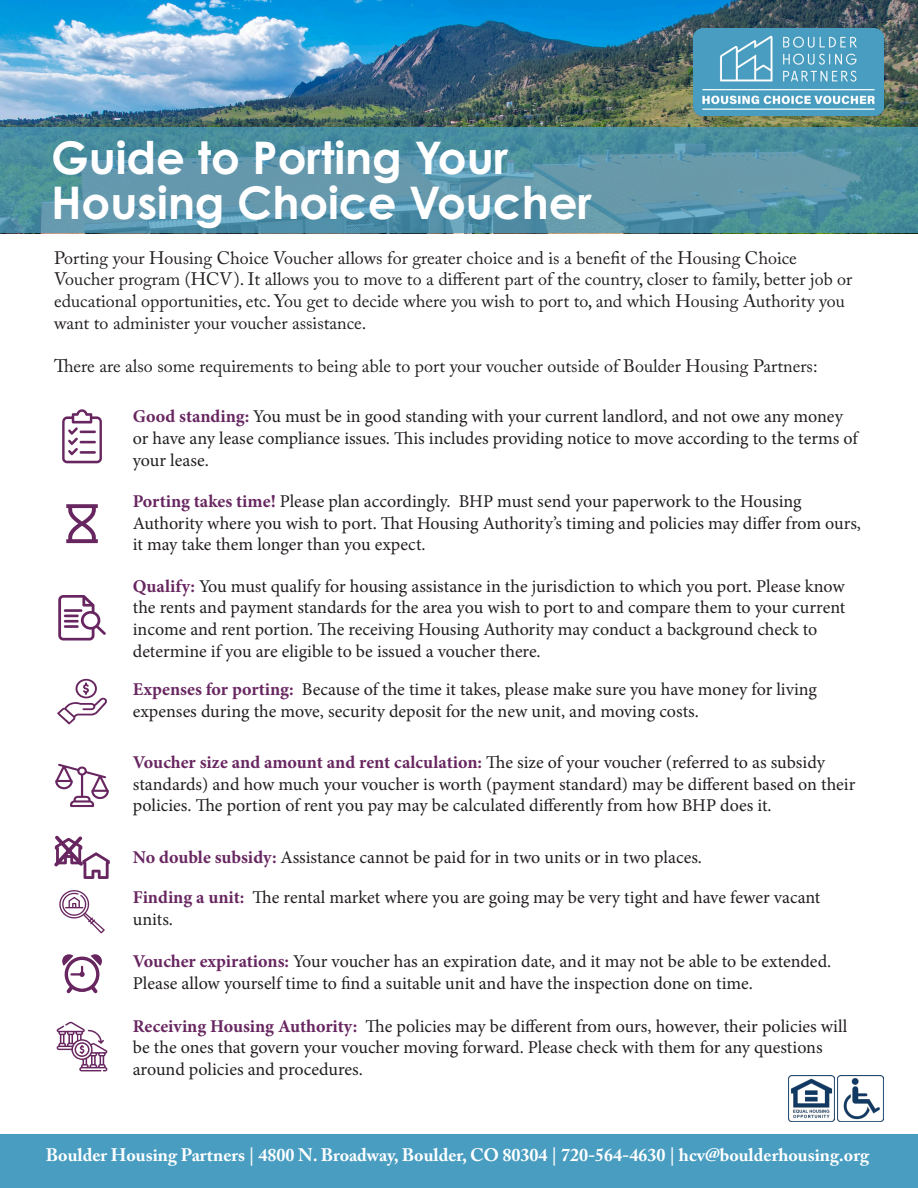
<style>
.page{position:relative;width:918px;height:1188px;background:#fff}
.page>*{position:absolute;margin:0;border:0;box-sizing:border-box;transform-origin:0 0}
.t1{font:700 45px "Century Gothic Pro";color:#fff}
.t2{font:18px/21.6px "Minion Pro";letter-spacing:-.005em;color:#231f20}
.t3{font:18px/21.6px "Adobe Caslon Pro";color:#231f20}
.t4{font:700 18px "Adobe Caslon Pro";color:#fff}
.s1{font-weight:700;color:#682660}
</style>
<div class="page">
<img style="left:0;top:0;width:918px;height:128px">
<svg style="left:0;top:128px;width:918px;height:105px;background:#5593a5"></svg>
<img style="left:694px;top:28px;width:189px;height:88px">
<img style="left:838px;top:1076px;width:45px;height:45px">
<img style="left:789px;top:1076px;width:45px;height:45px">
<div style="left:0;top:1134px;width:918px;height:54px;background:#489dc0"></div>
<svg style="left:62px;top:954px;width:40px;height:39px"></svg>
<svg style="left:62px;top:409px;width:40px;height:54px"></svg>
<svg style="left:55px;top:764px;width:54px;height:43px"></svg>
<svg style="left:59px;top:890px;width:46px;height:43px"></svg>
<svg style="left:57px;top:1022px;width:51px;height:49px"></svg>
<svg style="left:57px;top:679px;width:50px;height:45px"></svg>
<svg style="left:54px;top:835px;width:56px;height:44px"></svg>
<svg style="left:66px;top:504px;width:32px;height:39px"></svg>
<svg style="left:58px;top:595px;width:48px;height:45px"></svg>
<p class="t1" style="left:51px;top:130px;width:459px">Guide to Porting Your</p>
<p class="t1" style="left:51px;top:175px;width:542px">Housing Choice Voucher</p>
<p class="t3" style="left:54px;top:247px;width:800px">Porting your Housing Choice Voucher allows for greater choice and is a benefit of the Housing Choice Voucher program (HCV). It allows you to move to a different part of the country, closer to family, better job or educational opportunities, etc. You get to decide where you wish to port to, and which Housing Authority you want to administer your voucher assistance.</p>
<p class="t3" style="left:54px;top:355px;width:765px">There are also some requirements to being able to port your voucher outside of Boulder Housing Partners:</p>
<p class="t2" style="left:133px;top:406px;width:726px"><span class="s1">Good standing:</span> You must be in good standing with your current landlord, and not owe any money or have any lease compliance issues. This includes providing notice to move according to the terms of your lease.</p>
<p class="t2" style="left:133px;top:491px;width:730px"><span class="s1">Porting takes time!</span> Please plan accordingly. BHP must send your paperwork to the Housing<br>Authority where you wish to port. That Housing Authority’s timing and policies may differ from ours, it may take them longer than you expect.</p>
<p class="t2" style="left:133px;top:575px;width:714px"><span class="s1">Qualify:</span> You must qualify for housing assistance in the jurisdiction to which you port. Please know the rents and payment standards for the area you wish to port to and compare them to your current income and rent portion. The receiving Housing Authority may conduct a background check to determine if you are eligible to be issued a voucher there.</p>
<p class="t2" style="left:133px;top:679px;width:686px"><span class="s1">Expenses for porting:</span> Because of the time it takes, please make sure you have money for living expenses during the move, security deposit for the new unit, and moving costs.</p>
<p class="t2" style="left:133px;top:752px;width:724px"><span class="s1">Voucher size and amount and rent calculation:</span> The size of your voucher (referred to as subsidy standards) and how much your voucher is worth (payment standard) may be different based on their policies. The portion of rent you pay may be calculated differently from how BHP does it.</p>
<p class="t2" style="left:133px;top:846px;width:571px"><span class="s1">No double subsidy:</span> Assistance cannot be paid for in two units or in two places.</p>
<p class="t2" style="left:133px;top:887px;width:689px"><span class="s1">Finding a unit:</span> The rental market where you are going may be very tight and have fewer vacant units.</p>
<p class="t2" style="left:133px;top:951px;width:700px"><span class="s1">Voucher expirations:</span> Your voucher has an expiration date, and it may not be able to be extended.<br>Please allow yourself time to find a suitable unit and have the inspection done on time.</p>
<p class="t2" style="left:133px;top:1015px;width:716px"><span class="s1">Receiving Housing Authority:</span> The policies may be different from ours, however, their policies will be the ones that govern your voucher moving forward. Please check with them for any questions around policies and procedures.</p>
<p class="t4" style="left:46px;top:1144px;width:825px">Boulder Housing Partners | 4800 N. Broadway, Boulder, CO 80304 | 720-564-4630 | hcv@boulderhousing.org</p>
</div>
